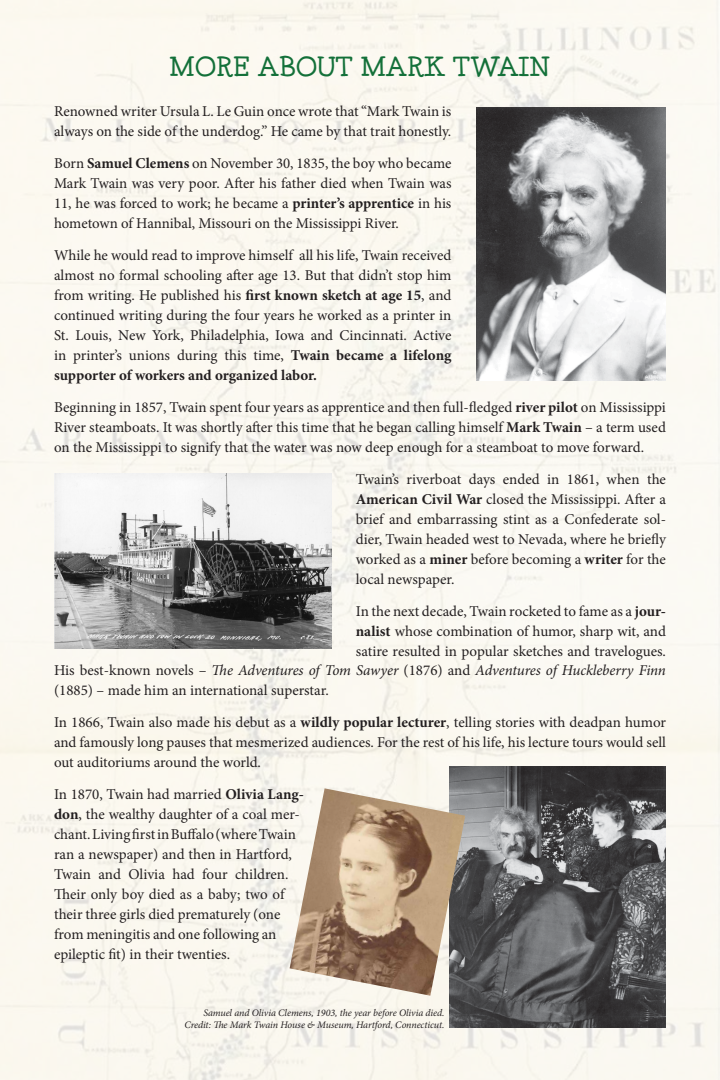
<style>
.page{position:relative;width:720px;height:1080px;background:#fbf8f1}
.page>*{position:absolute;margin:0;border:0;box-sizing:border-box;transform-origin:0 0}
.t1{font:700 30px "Grandma";color:#137039}
.t2{font:15px/20px "Minion Pro";letter-spacing:-.005em;color:#231f20;text-align:justify}
.t3{font:italic 15px "Minion Pro";letter-spacing:-.01em;color:#231f20}
.t4{font:italic 10px/12px "Minion Pro";letter-spacing:-.005em;color:#231f20;text-align:right}
.s1{font-weight:700}
.s2{font-style:normal}
</style>
<div class="page">
<img style="left:450px;top:766px;width:216px;height:262px">
<img style="left:476px;top:107px;width:190px;height:274px">
<img style="left:54px;top:474px;width:277px;height:174px">
<img style="left:290px;top:788px;width:175px;height:208px">
<h1 class="t1" style="left:170px;top:50px;width:382px">MORE ABOUT MARK TWAIN</h1>
<p class="t2" style="left:54px;top:101px;width:399px">Renowned writer Ursula L. Le Guin once wrote that “Mark Twain is always on the side of the underdog.” He came by that trait honestly.</p>
<p class="t2" style="left:54px;top:153px;width:399px">Born <span class="s1">Samuel Clemens</span> on November 30, 1835, the boy who became Mark Twain was very poor. After his father died when Twain was 11, he was forced to work; he became a <span class="s1">printer’s apprentice</span> in his hometown of Hannibal, Missouri on the Mississippi River.</p>
<p class="t2" style="left:54px;top:245px;width:399px">While he would read to improve himself all his life, Twain received almost no formal schooling after age 13. But that didn’t stop him from writing. He published his <span class="s1">first known sketch at age 15</span>, and continued writing during the four years he worked as a printer in St. Louis, New York, Philadelphia, Iowa and Cincinnati. Active in printer’s unions during this time, <span class="s1">Twain became a lifelong supporter of workers and organized labor.</span></p>
<p class="t2" style="left:54px;top:397px;width:613px">Beginning in 1857, Twain spent four years as apprentice and then full-fledged <span class="s1">river pilot</span> on Mississippi River steamboats. It was shortly after this time that he began calling himself <span class="s1">Mark Twain</span> – a term used on the Mississippi to signify that the water was now deep enough for a steamboat to move forward.</p>
<p class="t2" style="left:356px;top:469px;width:312px">Twain’s riverboat days ended in 1861, when the <span class="s1">American Civil War</span> closed the Mississippi. After a brief and embarrassing stint as a Confederate sol&shy;dier, Twain headed west to Nevada, where he briefly worked as a <span class="s1">miner</span> before becoming a <span class="s1">writer</span> for the local newspaper.</p>
<p class="t2" style="left:356px;top:601px;width:312px">In the next decade, Twain rocketed to fame as a <span class="s1">jour-</span></p>
<p class="t2" style="left:356px;top:621px;width:312px"><span class="s1">nalist</span> whose combination of humor, sharp wit, and</p>
<p class="t2" style="left:356px;top:641px;width:312px">satire resulted in popular sketches and travelogues.</p>
<p class="t3" style="left:54px;top:660px;width:613px"><span class="s2">His best-known novels –</span> The Adventures of Tom Sawyer <span class="s2">(1876) and</span> Adventures of Huckleberry Finn</p>
<p class="t2" style="left:54px;top:681px;width:276px">(1885) – made him an international superstar.</p>
<p class="t2" style="left:54px;top:713px;width:614px">In 1866, Twain also made his debut as a <span class="s1">wildly popular lecturer</span>, telling stories with deadpan humor and famously long pauses that mesmerized audiences. For the rest of his life, his lecture tours would sell out auditoriums around the world.</p>
<p class="t2" style="left:54px;top:785px;width:251px;text-align:left">In 1870, Twain had married <span class="s1">Olivia Lang&shy;don</span>, the wealthy daughter of a coal mer&shy;chant. Living first in Buffalo (where Twain ran a newspaper) and then in Hartford, Twain and Olivia had four children.<br>Their only boy died as a baby; two of their three girls died prematurely (one from meningitis and one following an epileptic fit) in their twenties.</p>
<p class="t4" style="left:184px;top:1007px;width:262px">Samuel and Olivia Clemens, 1903, the year before Olivia died.<br>Credit: The Mark Twain House &amp; Museum, Hartford, Connecticut.</p>
</div>
